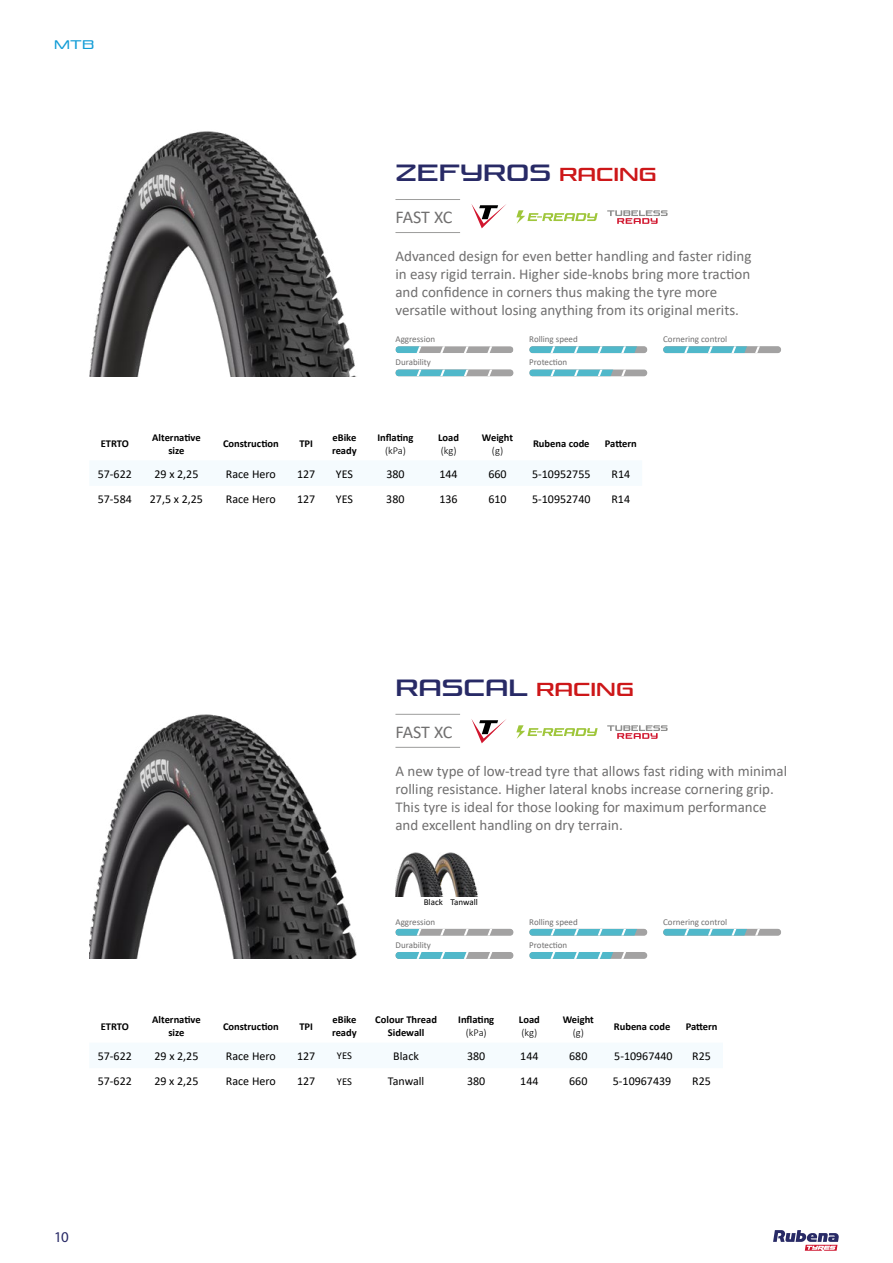
<style>
.page{position:relative;width:893px;height:1263px;background:#fff}
.page>*{position:absolute;margin:0;border:0;box-sizing:border-box;transform-origin:0 0}
.t1{font:22.5px "Venus Rising Rg";color:#282a66}
.t2{font:18px "Calibri";letter-spacing:-.015em;color:#706f6f}
.t3{font:18px "Venus Rising Rg";color:#cd1719}
.t4{font:15px/18px "Calibri";color:#706f6f}
.t5{font:15px "Myriad Pro";color:#282a66}
.t6{font:12px "Calibri";color:#000}
.t7{font:12px "Venus Rising Lt";color:#129cd6}
.t8{font:700 10.5px/12.6px "Calibri";color:#000;text-align:center}
.t9{font:300 10.5px "Calibri";color:#000}
.t10{font:10.5px "Calibri";letter-spacing:-.005em;color:#000}
.t11{font:9px "Calibri";color:#706f6f}
.t12{font:9px "Calibri";color:#000}
.s1{font-size:18px;color:#cd1719}
</style>
<div class="page">
<svg style="left:773px;top:1230px;width:66px;height:21px"></svg>
<img style="left:89px;top:131px;width:266px;height:245px">
<img style="left:89px;top:714px;width:268px;height:245px">
<hr style="left:395px;top:199px;width:65px;height:1px;background:#9d9d9c">
<hr style="left:395px;top:232px;width:65px;height:1px;background:#9d9d9c">
<div style="left:395px;top:346px;width:118px;height:7px;background:#a3a2a2;border-radius:3px"></div>
<svg style="left:395px;top:346px;width:26px;height:7px"></svg>
<svg style="left:487px;top:346px;width:5px;height:7px"></svg>
<svg style="left:464px;top:346px;width:5px;height:7px"></svg>
<svg style="left:440px;top:346px;width:5px;height:7px"></svg>
<div style="left:395px;top:369px;width:118px;height:7px;background:#a3a2a2;border-radius:3px"></div>
<svg style="left:487px;top:369px;width:5px;height:7px"></svg>
<svg style="left:395px;top:369px;width:74px;height:7px"></svg>
<div style="left:529px;top:346px;width:118px;height:7px;background:#a3a2a2;border-radius:3px"></div>
<svg style="left:529px;top:346px;width:108px;height:7px"></svg>
<div style="left:529px;top:369px;width:118px;height:7px;background:#a3a2a2;border-radius:3px"></div>
<svg style="left:621px;top:369px;width:5px;height:7px"></svg>
<svg style="left:529px;top:369px;width:84px;height:7px"></svg>
<div style="left:663px;top:346px;width:118px;height:7px;background:#a3a2a2;border-radius:3px"></div>
<svg style="left:755px;top:346px;width:5px;height:7px"></svg>
<svg style="left:663px;top:346px;width:84px;height:7px"></svg>
<svg style="left:471px;top:204px;width:35px;height:24px"></svg>
<svg style="left:607px;top:210px;width:61px;height:14px"></svg>
<svg style="left:516px;top:210px;width:82px;height:14px"></svg>
<hr style="left:395px;top:714px;width:65px;height:1px;background:#9d9d9c">
<hr style="left:395px;top:747px;width:65px;height:1px;background:#9d9d9c">
<div style="left:395px;top:929px;width:118px;height:7px;background:#a3a2a2;border-radius:3px"></div>
<svg style="left:395px;top:929px;width:26px;height:7px"></svg>
<svg style="left:487px;top:929px;width:5px;height:7px"></svg>
<svg style="left:464px;top:929px;width:5px;height:7px"></svg>
<svg style="left:440px;top:929px;width:5px;height:7px"></svg>
<div style="left:395px;top:952px;width:118px;height:7px;background:#a3a2a2;border-radius:3px"></div>
<svg style="left:487px;top:952px;width:5px;height:7px"></svg>
<svg style="left:395px;top:952px;width:74px;height:7px"></svg>
<div style="left:529px;top:929px;width:118px;height:7px;background:#a3a2a2;border-radius:3px"></div>
<svg style="left:529px;top:929px;width:108px;height:7px"></svg>
<div style="left:529px;top:952px;width:118px;height:7px;background:#a3a2a2;border-radius:3px"></div>
<svg style="left:621px;top:952px;width:5px;height:7px"></svg>
<svg style="left:529px;top:952px;width:84px;height:7px"></svg>
<div style="left:663px;top:929px;width:118px;height:7px;background:#a3a2a2;border-radius:3px"></div>
<svg style="left:755px;top:929px;width:5px;height:7px"></svg>
<svg style="left:663px;top:929px;width:84px;height:7px"></svg>
<svg style="left:471px;top:719px;width:35px;height:24px"></svg>
<svg style="left:607px;top:725px;width:61px;height:14px"></svg>
<svg style="left:516px;top:725px;width:82px;height:14px"></svg>
<img style="left:451px;top:853px;width:27px;height:43px">
<img style="left:395px;top:853px;width:56px;height:43px">
<p class="t7" style="left:54px;top:36px;width:42px">MTB</p>
<h1 class="t1" style="left:395px;top:156px;width:182px">ZEFYROS <span class="s1">RAC</span></h1>
<p class="t3" style="left:613px;top:161px;width:25px">ING</p>
<p class="t2" style="left:395px;top:204px;width:59px">FAST XC</p>
<p class="t4" style="left:395px;top:246px;width:357px">Advanced design for even better handling and faster riding in easy rigid terrain. Higher side-knobs bring more traction and confidence in corners thus making the tyre more versatile without losing anything from its original merits.</p>
<p class="t11" style="left:395px;top:333px;width:41px">Aggression</p>
<p class="t11" style="left:529px;top:333px;width:50px">Rolling speed</p>
<p class="t11" style="left:663px;top:333px;width:66px">Cornering control</p>
<p class="t11" style="left:395px;top:356px;width:37px">Durability</p>
<p class="t11" style="left:529px;top:356px;width:40px">Protection</p>
<p class="t8" style="left:101px;top:437px;width:30px">ETRTO</p>
<p class="t8" style="left:152px;top:431px;width:50px">Alternative size</p>
<p class="t8" style="left:223px;top:437px;width:57px">Construction</p>
<p class="t8" style="left:299px;top:437px;width:15px">TPI</p>
<p class="t8" style="left:332px;top:431px;width:26px;text-align:left">eBike ready</p>
<p class="t8" style="left:377px;top:431px;width:38px">Inflating</p>
<p class="t9" style="left:385px;top:444px;width:22px">(kPa)</p>
<p class="t8" style="left:438px;top:431px;width:22px">Load</p>
<p class="t9" style="left:441px;top:444px;width:17px">(kg)</p>
<p class="t8" style="left:482px;top:431px;width:33px">Weight</p>
<p class="t9" style="left:492px;top:444px;width:13px">(g)</p>
<p class="t8" style="left:533px;top:437px;width:58px">Rubena code</p>
<p class="t8" style="left:605px;top:437px;width:33px">Pattern</p>
<p class="t6" style="left:98px;top:465px;width:36px">57-622</p>
<p class="t6" style="left:154px;top:465px;width:46px">29 x 2,25</p>
<p class="t6" style="left:226px;top:465px;width:51px">Race Hero</p>
<p class="t6" style="left:297px;top:465px;width:20px">127</p>
<p class="t6" style="left:336px;top:465px;width:19px">YES</p>
<p class="t6" style="left:386px;top:465px;width:20px">380</p>
<p class="t6" style="left:439px;top:465px;width:20px">144</p>
<p class="t6" style="left:488px;top:465px;width:20px">660</p>
<p class="t6" style="left:532px;top:465px;width:60px">5-10952755</p>
<p class="t6" style="left:611px;top:465px;width:20px">R14</p>
<p class="t6" style="left:98px;top:491px;width:36px">57-584</p>
<p class="t6" style="left:150px;top:491px;width:55px">27,5 x 2,25</p>
<p class="t6" style="left:226px;top:491px;width:51px">Race Hero</p>
<p class="t6" style="left:297px;top:491px;width:20px">127</p>
<p class="t6" style="left:336px;top:491px;width:19px">YES</p>
<p class="t6" style="left:386px;top:491px;width:20px">380</p>
<p class="t6" style="left:439px;top:491px;width:20px">136</p>
<p class="t6" style="left:488px;top:491px;width:20px">610</p>
<p class="t6" style="left:532px;top:491px;width:60px">5-10952740</p>
<p class="t6" style="left:611px;top:491px;width:20px">R14</p>
<h1 class="t1" style="left:395px;top:671px;width:160px">RASCAL <span class="s1">RAC</span></h1>
<p class="t3" style="left:591px;top:676px;width:25px">ING</p>
<p class="t2" style="left:395px;top:719px;width:59px">FAST XC</p>
<p class="t4" style="left:395px;top:761px;width:393px">A new type of low-tread tyre that allows fast riding with minimal rolling resistance. Higher lateral knobs increase cornering grip.<br>This tyre is ideal for those looking for maximum performance and excellent handling on dry terrain.</p>
<p class="t12" style="left:424px;top:896px;width:56px">Black Tanwall</p>
<p class="t11" style="left:395px;top:915px;width:41px">Aggression</p>
<p class="t11" style="left:395px;top:939px;width:37px">Durability</p>
<p class="t11" style="left:529px;top:915px;width:50px">Rolling speed</p>
<p class="t11" style="left:529px;top:939px;width:40px">Protection</p>
<p class="t11" style="left:663px;top:915px;width:66px">Cornering control</p>
<p class="t8" style="left:101px;top:1020px;width:30px">ETRTO</p>
<p class="t8" style="left:152px;top:1013px;width:50px">Alternative size</p>
<p class="t8" style="left:223px;top:1020px;width:57px">Construction</p>
<p class="t8" style="left:299px;top:1020px;width:15px">TPI</p>
<p class="t8" style="left:332px;top:1013px;width:26px;text-align:left">eBike ready</p>
<p class="t8" style="left:375px;top:1013px;width:63px">Colour Thread<br>Sidewall</p>
<p class="t8" style="left:458px;top:1013px;width:38px">Inflating</p>
<p class="t9" style="left:466px;top:1026px;width:22px">(kPa)</p>
<p class="t8" style="left:519px;top:1013px;width:22px">Load</p>
<p class="t9" style="left:521px;top:1026px;width:17px">(kg)</p>
<p class="t8" style="left:563px;top:1013px;width:33px">Weight</p>
<p class="t9" style="left:573px;top:1026px;width:13px">(g)</p>
<p class="t8" style="left:614px;top:1020px;width:58px">Rubena code</p>
<p class="t8" style="left:686px;top:1020px;width:33px">Pattern</p>
<p class="t6" style="left:98px;top:1047px;width:36px">57-622</p>
<p class="t6" style="left:154px;top:1047px;width:46px">29 x 2,25</p>
<p class="t6" style="left:226px;top:1047px;width:51px">Race Hero</p>
<p class="t6" style="left:297px;top:1047px;width:20px">127</p>
<p class="t10" style="left:337px;top:1048px;width:16px">YES</p>
<p class="t6" style="left:393px;top:1047px;width:27px">Black</p>
<p class="t6" style="left:467px;top:1047px;width:20px">380</p>
<p class="t6" style="left:520px;top:1047px;width:20px">144</p>
<p class="t6" style="left:569px;top:1047px;width:20px">680</p>
<p class="t6" style="left:614px;top:1047px;width:60px">5-10967440</p>
<p class="t6" style="left:692px;top:1047px;width:20px">R25</p>
<p class="t6" style="left:98px;top:1073px;width:36px">57-622</p>
<p class="t6" style="left:154px;top:1073px;width:46px">29 x 2,25</p>
<p class="t6" style="left:226px;top:1073px;width:51px">Race Hero</p>
<p class="t6" style="left:297px;top:1073px;width:20px">127</p>
<p class="t10" style="left:337px;top:1074px;width:16px">YES</p>
<p class="t6" style="left:388px;top:1073px;width:38px">Tanwall</p>
<p class="t6" style="left:467px;top:1073px;width:20px">380</p>
<p class="t6" style="left:520px;top:1073px;width:20px">144</p>
<p class="t6" style="left:569px;top:1073px;width:20px">660</p>
<p class="t6" style="left:613px;top:1073px;width:60px">5-10967439</p>
<p class="t6" style="left:692px;top:1073px;width:20px">R25</p>
<p class="t5" style="left:54px;top:1227px;width:16px">10</p>
</div>
